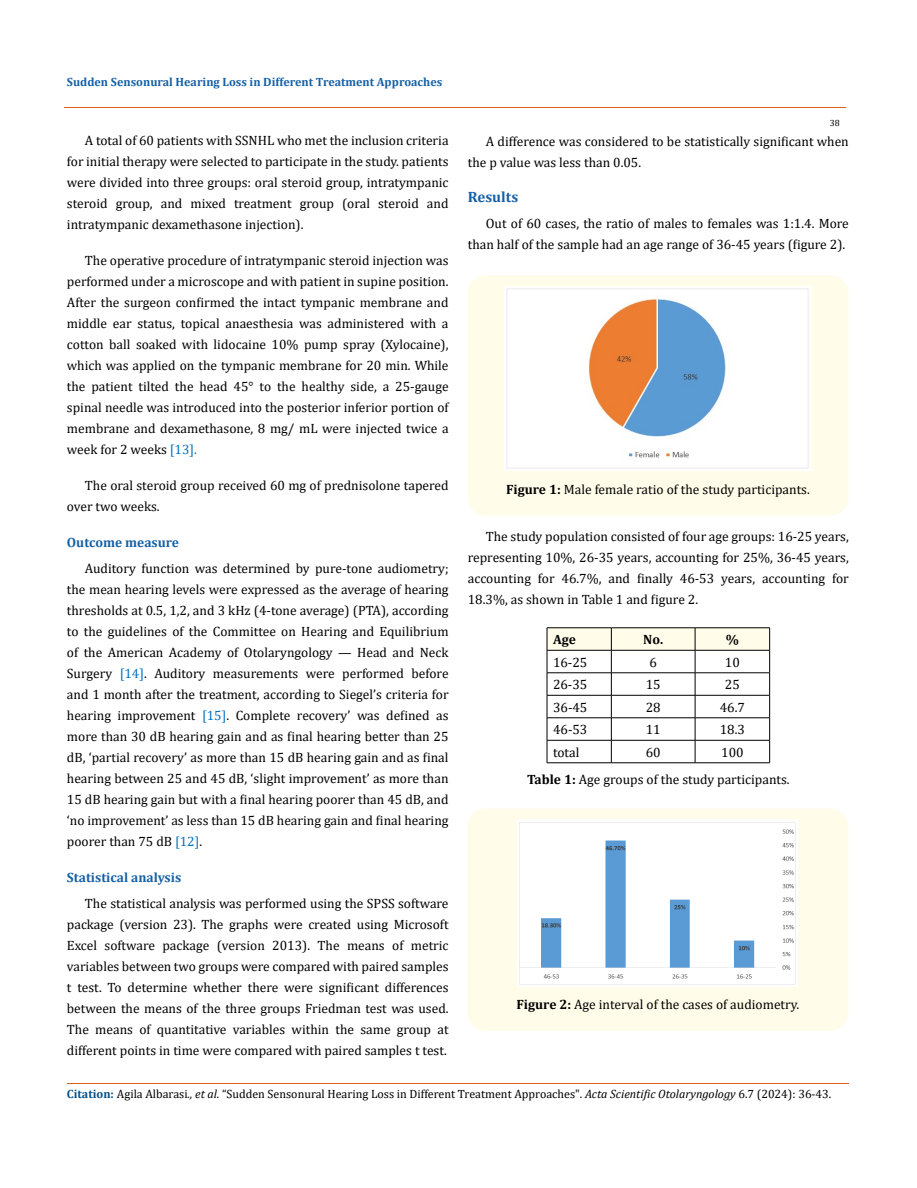
<style>
.page{position:relative;width:917px;height:1188px;background:#fff}
.page>*{position:absolute;margin:0;border:0;box-sizing:border-box;transform-origin:0 0}
.t1{font:700 15px "Cambria";color:#1560a6}
.t2{font:13.5px/21px "Cambria";color:#000;text-align:justify}
.t3{font:700 13.5px "Cambria";color:#1560a6}
.t4{font:700 13.5px "Cambria";color:#000}
.t5{font:12px "Cambria";color:#000}
.t6{font:700 12px "Cambria";color:#1560a6}
.t7{font:9px "Cambria";color:#000}
.s1{color:#0070c0}
.s2{font-weight:700}
.s3{font-weight:700;color:#035089}
.s4{font-style:italic}
</style>
<div class="page">
<div style="left:467px;top:275px;width:381px;height:241px;background:#fffde9;border-radius:18px"></div>
<img style="left:504px;top:286px;width:308px;height:184px">
<svg style="left:546px;top:628px;width:224px;height:135px"></svg>
<hr style="left:547px;top:763px;width:64px;height:1px;background:#000">
<hr style="left:611px;top:763px;width:84px;height:1px;background:#000">
<hr style="left:695px;top:763px;width:74px;height:1px;background:#000">
<div style="left:467px;top:808px;width:381px;height:223px;background:#fffde9;border-radius:18px"></div>
<img style="left:518px;top:819px;width:279px;height:167px">
<hr style="left:64px;top:108px;width:781px;height:1px;background:#e05d1a">
<hr style="left:67px;top:1083px;width:781px;height:1px;background:#e05d1a">
<p class="t6" style="left:67px;top:73px;width:377px">Sudden Sensonural Hearing Loss in Different Treatment Approaches</p>
<p class="t2" style="left:67px;top:130px;width:383px;text-indent:18px">A total of 60 patients with SSNHL who met the inclusion criteria for initial therapy were selected to participate in the study. patients were divided into three groups: oral steroid group, intratympanic steroid group, and mixed treatment group (oral steroid and intratympanic dexamethasone injection).</p>
<p class="t2" style="left:67px;top:250px;width:383px;text-indent:18px">The operative procedure of intratympanic steroid injection was performed under a microscope and with patient in supine position.<br>After the surgeon confirmed the intact tympanic membrane and middle ear status, topical anaesthesia was administered with a cotton ball soaked with lidocaine 10% pump spray (Xylocaine), which was applied on the tympanic membrane for 20 min. While the patient tilted the head 45° to the healthy side, a 25-gauge spinal needle was introduced into the posterior inferior portion of membrane and dexamethasone, 8 mg/ mL were injected twice a week for 2 weeks <span class="s1">[13].</span></p>
<p class="t2" style="left:67px;top:475px;width:383px;text-indent:18px">The oral steroid group received 60 mg of prednisolone tapered over two weeks.</p>
<p class="t3" style="left:67px;top:533px;width:114px">Outcome measure</p>
<p class="t2" style="left:67px;top:558px;width:383px;text-indent:18px">Auditory function was determined by pure-tone audiometry; the mean hearing levels were expressed as the average of hearing thresholds at 0.5, 1,2, and 3 kHz (4-tone average) (PTA), according to the guidelines of the Committee on Hearing and Equilibrium of the American Academy of Otolaryngology — Head and Neck Surgery <span class="s1">[14]</span>. Auditory measurements were performed before and 1 month after the treatment, according to Siegel’s criteria for hearing improvement <span class="s1">[15]</span>. Complete recovery’ was defined as more than 30 dB hearing gain and as final hearing better than 25 dB, ‘partial recovery’ as more than 15 dB hearing gain and as final hearing between 25 and 45 dB, ‘slight improvement’ as more than 15 dB hearing gain but with a final hearing poorer than 45 dB, and ‘no improvement’ as less than 15 dB hearing gain and final hearing poorer than 75 dB <span class="s1">[12]</span>.</p>
<p class="t3" style="left:67px;top:868px;width:116px">Statistical analysis</p>
<p class="t2" style="left:67px;top:892px;width:383px;text-indent:18px">The statistical analysis was performed using the SPSS software package (version 23). The graphs were created using Microsoft Excel software package (version 2013). The means of metric variables between two groups were compared with paired samples t test. To determine whether there were significant differences between the means of the three groups Friedman test was used.<br>The means of quantitative variables within the same group at different points in time were compared with paired samples t test.</p>
<p class="t7" style="left:829px;top:118px;width:11px">38</p>
<p class="t2" style="left:468px;top:130px;width:382px;text-indent:18px">A difference was considered to be statistically significant when the p value was less than 0.05.</p>
<p class="t1" style="left:468px;top:187px;width:52px">Results</p>
<p class="t2" style="left:468px;top:213px;width:382px;text-align:right">Out of 60 cases, the ratio of males to females was 1:1.4. More than half of the sample had an age range of 36-45 years (figure 2).</p>
<p class="t2" style="left:506px;top:479px;width:305px"><span class="s2">Figure 1:</span> Male female ratio of the study participants.</p>
<p class="t2" style="left:468px;top:526px;width:382px;text-indent:18px">The study population consisted of four age groups: 16-25 years, representing 10%, 26-35 years, accounting for 25%, 36-45 years, accounting for 46.7%, and finally 46-53 years, accounting for 18.3%, as shown in Table 1 and figure 2.</p>
<p class="t4" style="left:553px;top:630px;width:24px">Age</p>
<p class="t4" style="left:643px;top:630px;width:21px">No.</p>
<p class="t4" style="left:725px;top:630px;width:15px">%</p>
<p class="t2" style="left:553px;top:652px;width:36px">16-25</p>
<p class="t2" style="left:649px;top:652px;width:9px">6</p>
<p class="t2" style="left:725px;top:652px;width:16px">10</p>
<p class="t2" style="left:553px;top:674px;width:36px">26-35</p>
<p class="t2" style="left:645px;top:674px;width:16px">15</p>
<p class="t2" style="left:725px;top:674px;width:16px">25</p>
<p class="t2" style="left:553px;top:697px;width:36px">36-45</p>
<p class="t2" style="left:645px;top:697px;width:16px">28</p>
<p class="t2" style="left:719px;top:697px;width:27px">46.7</p>
<p class="t2" style="left:553px;top:719px;width:36px">46-53</p>
<p class="t2" style="left:645px;top:719px;width:16px">11</p>
<p class="t2" style="left:719px;top:719px;width:27px">18.3</p>
<p class="t2" style="left:553px;top:742px;width:28px">total</p>
<p class="t2" style="left:645px;top:742px;width:16px">60</p>
<p class="t2" style="left:527px;top:739px;width:264px;line-height:27.2px;text-indent:194px">100<br><span class="s2">Table 1:</span> Age groups of the study participants.</p>
<p class="t2" style="left:516px;top:994px;width:284px"><span class="s2">Figure 2:</span> Age interval of the cases of audiometry.</p>
<p class="t5" style="left:67px;top:1087px;width:766px"><span class="s3">Citation:</span> Agila Albarasi<span class="s4">., et al.</span> “Sudden Sensonural Hearing Loss in Different Treatment Approaches". <span class="s4">Acta Scientific Otolaryngology</span> 6.7 (2024): 36-43.</p>
</div>
